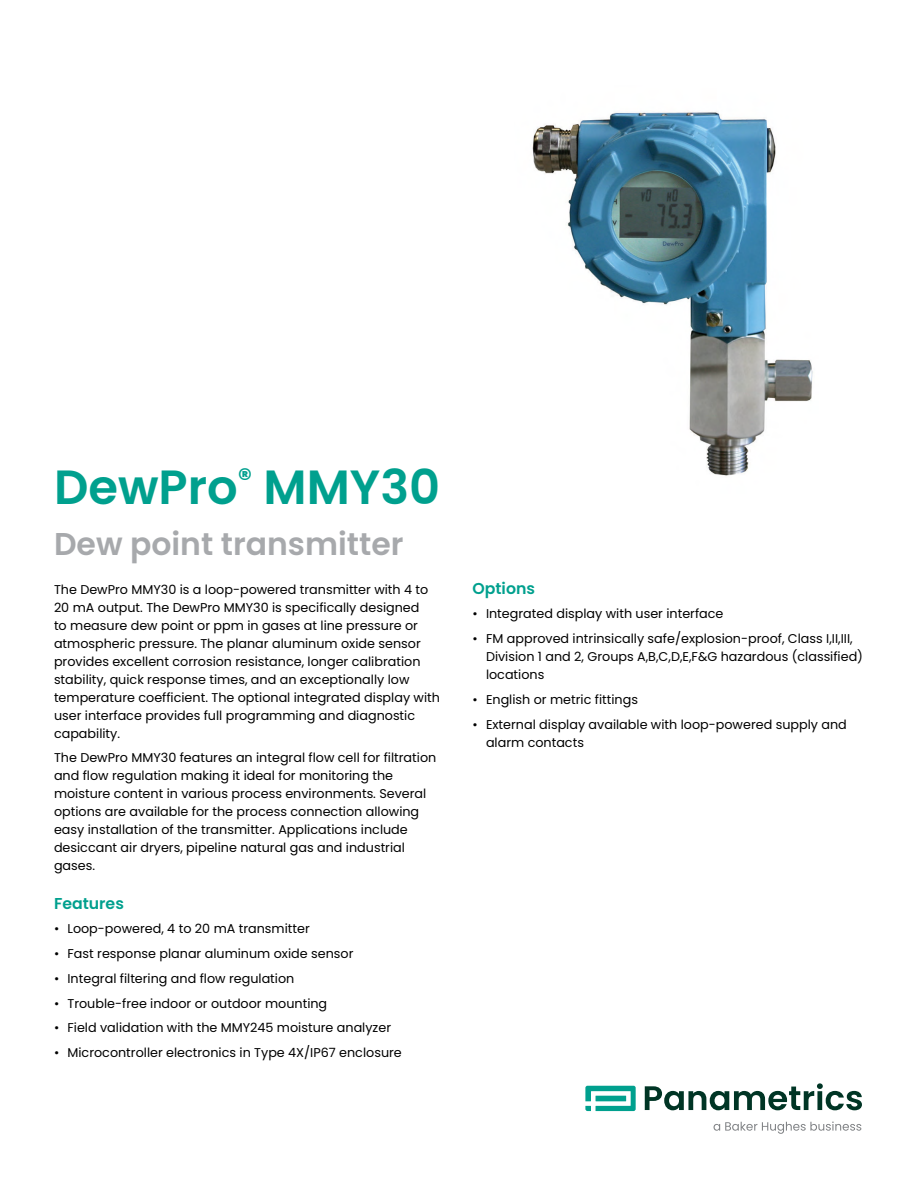
<style>
.page{position:relative;width:918px;height:1188px;background:#fff}
.page>*{position:absolute;margin:0;border:0;box-sizing:border-box;transform-origin:0 0}
.t1{font:600 48px "Poppins";color:#00a08e}
.t2{font:600 31.5px "Poppins";color:#a7a9ac}
.t3{font:600 15.75px "Poppins";color:#00a08e}
.t4{font:12.75px/18px "Poppins";color:#000}
</style>
<div class="page">
<img style="left:532px;top:112px;width:281px;height:364px">
<svg style="left:585px;top:1086px;width:51px;height:25px"></svg>
<svg style="left:645px;top:1083px;width:217px;height:27px"></svg>
<svg style="left:714px;top:1121px;width:147px;height:13px"></svg>
<h1 class="t1" style="left:54px;top:459px;width:388px">DewPro<sup>®</sup> MMY30</h1>
<h2 class="t2" style="left:54px;top:526px;width:351px">Dew point transmitter</h2>
<p class="t4" style="left:54px;top:580px;width:388px">The DewPro MMY30 is a loop-powered transmitter with 4 to 20 mA output. The DewPro MMY30 is specifically designed<br>to measure dew point or ppm in gases at line pressure or atmospheric pressure. The planar aluminum oxide sensor provides excellent corrosion resistance, longer calibration stability, quick response times, and an exceptionally low temperature coefficient. The optional integrated display with user interface provides full programming and diagnostic capability.</p>
<p class="t4" style="left:54px;top:749px;width:384px">The DewPro MMY30 features an integral flow cell for filtration and flow regulation making it ideal for monitoring the moisture content in various process environments. Several options are available for the process connection allowing easy installation of the transmitter. Applications include desiccant air dryers, pipeline natural gas and industrial gases.</p>
<p class="t3" style="left:54px;top:894px;width:71px">Features</p>
<p class="t4" style="left:54px;top:920px;width:257px">• Loop-powered, 4 to 20 mA transmitter</p>
<p class="t4" style="left:54px;top:945px;width:301px">• Fast response planar aluminum oxide sensor</p>
<p class="t4" style="left:54px;top:969px;width:242px">• Integral filtering and flow regulation</p>
<p class="t4" style="left:54px;top:994px;width:275px">• Trouble-free indoor or outdoor mounting</p>
<p class="t4" style="left:54px;top:1019px;width:339px">• Field validation with the MMY245 moisture analyzer</p>
<p class="t4" style="left:54px;top:1044px;width:349px">• Microcontroller electronics in Type 4X/IP67 enclosure</p>
<p class="t3" style="left:472px;top:579px;width:64px">Options</p>
<p class="t4" style="left:472px;top:605px;width:253px">• Integrated display with user interface</p>
<p class="t4" style="left:486px;top:630px;width:379px;text-indent:-14px">• FM approved intrinsically safe/explosion-proof, Class I,II,III,<br>Division 1 and 2, Groups A,B,C,D,E,F&amp;G hazardous (classified) locations</p>
<p class="t4" style="left:472px;top:690px;width:167px">• English or metric fittings</p>
<p class="t4" style="left:486px;top:715px;width:362px;text-indent:-14px">• External display available with loop-powered supply and alarm contacts</p>
</div>
